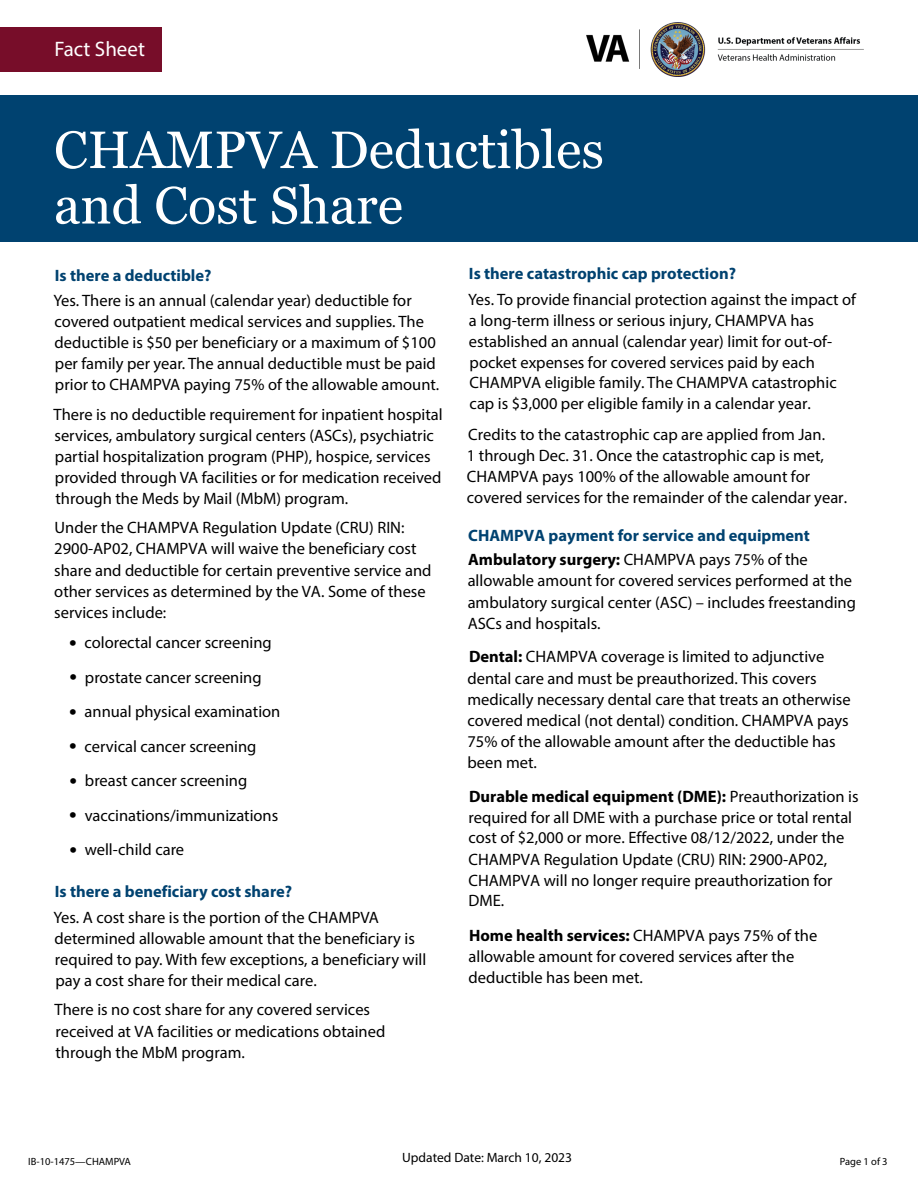
<style>
.page{position:relative;width:918px;height:1188px;background:#fff}
.page>*{position:absolute;margin:0;border:0;box-sizing:border-box;transform-origin:0 0}
.t1{font:52.5px/55.5px "Georgia";color:#fff}
.t2{font:21px "Myriad Pro";color:#fff}
.t3{font:16.5px/21px "Myriad Pro";color:#000}
.t4{font:700 16.5px/25px "Myriad Pro";color:#004270}
.t5{font:13.5px "Myriad Pro";color:#000}
.t6{font:10.5px "Myriad Pro";color:#000}
.s1{font-size:27px}
.s2{color:#000}
.s3{font-weight:400;color:#000}
.s4{font-weight:700}
</style>
<div class="page">
<div style="left:0;top:27px;width:162px;height:44px;background:#770d29"></div>
<img style="left:587px;top:22px;width:277px;height:54px">
<div style="left:0;top:95px;width:918px;height:147px;background:#004270"></div>
<p class="t2" style="left:54px;top:36px;width:92px">Fact Sheet</p>
<h1 class="t1" style="left:54px;top:123px;width:552px">CHAMPVA Deductibles and Cost Share</h1>
<p class="t4" style="left:55px;top:262px;width:158px">Is there a deductible?</p>
<p class="t3" style="left:54px;top:290px;width:387px">Yes. There is an annual (calendar year) deductible for covered outpatient medical services and supplies. The deductible is $50 per beneficiary or a maximum of $100 per family per year. The annual deductible must be paid prior to CHAMPVA paying 75% of the allowable amount.</p>
<p class="t3" style="left:54px;top:404px;width:391px">There is no deductible requirement for inpatient hospital services, ambulatory surgical centers (ASCs), psychiatric partial hospitalization program (PHP), hospice, services provided through VA facilities or for medication received through the Meds by Mail (MbM) program.</p>
<p class="t3" style="left:54px;top:517px;width:379px">Under the CHAMPVA Regulation Update (CRU) RIN:<br>2900-AP02, CHAMPVA will waive the beneficiary cost share and deductible for certain preventive service and other services as determined by the VA. Some of these services include:</p>
<p class="t3" style="left:69px;top:632px;width:204px"><span class="s1">•</span> colorectal cancer screening</p>
<p class="t3" style="left:70px;top:666px;width:194px"><span class="s1">•</span> prostate cancer screening</p>
<p class="t3" style="left:69px;top:701px;width:213px"><span class="s1">•</span> annual physical examination</p>
<p class="t3" style="left:69px;top:735px;width:189px"><span class="s1">•</span> cervical cancer screening</p>
<p class="t3" style="left:70px;top:770px;width:179px"><span class="s1">•</span> breast cancer screening</p>
<p class="t3" style="left:69px;top:804px;width:211px"><span class="s1">•</span> vaccinations/immunizations</p>
<p class="t3" style="left:69px;top:839px;width:116px"><span class="s1">•</span> well-child care</p>
<p class="t4" style="left:55px;top:878px;width:239px">Is there a beneficiary cost share?</p>
<p class="t3" style="left:54px;top:906px;width:374px">Yes. A cost share is the portion of the CHAMPVA determined allowable amount that the beneficiary is required to pay. With few exceptions, a beneficiary will pay a cost share for their medical care.</p>
<p class="t3" style="left:55px;top:998px;width:332px">There is no cost share for any covered services received at VA facilities or medications obtained through the MbM program.</p>
<p class="t4" style="left:469px;top:261px;width:269px">Is there catastrophic cap protection?</p>
<p class="t3" style="left:468px;top:289px;width:389px">Yes. To provide financial protection against the impact of a long-term illness or serious injury, CHAMPVA has established an annual (calendar year) limit for out-of&shy;pocket expenses for covered services paid by each CHAMPVA eligible family. The CHAMPVA catastrophic cap is $3,000 per eligible family in a calendar year.</p>
<p class="t3" style="left:467px;top:424px;width:382px">Credits to the catastrophic cap are applied from Jan.<br>1 through Dec. 31. Once the catastrophic cap is met, CHAMPVA pays 100% of the allowable amount for covered services for the remainder of the calendar year.</p>
<p class="t4" style="left:468px;top:522px;width:343px">CHAMPVA payment for service and equipment<br><span class="s2">Ambulatory surgery:</span> <span class="s3">CHAMPVA pays 75% of the</span></p>
<p class="t3" style="left:468px;top:570px;width:390px">allowable amount for covered services performed at the ambulatory surgical center (ASC) – includes freestanding<br>ASCs and hospitals.</p>
<p class="t3" style="left:467px;top:646px;width:385px"><span class="s4">Dental:</span> CHAMPVA coverage is limited to adjunctive dental care and must be preauthorized. This covers medically necessary dental care that treats an otherwise covered medical (not dental) condition. CHAMPVA pays 75% of the allowable amount after the deductible has been met.</p>
<p class="t3" style="left:469px;top:785px;width:392px"><span class="s4">Durable medical equipment (DME):</span> Preauthorization is required for all DME with a purchase price or total rental cost of $2,000 or more. Effective 08/12/2022, under the CHAMPVA Regulation Update (CRU) RIN: 2900-AP02, CHAMPVA will no longer require preauthorization for DME.</p>
<p class="t3" style="left:469px;top:925px;width:350px"><span class="s4">Home health services:</span> CHAMPVA pays 75% of the allowable amount for covered services after the deductible has been met.</p>
<p class="t6" style="left:28px;top:1155px;width:104px">IB-10-1475—CHAMPVA</p>
<p class="t5" style="left:402px;top:1149px;width:172px">Updated Date: March 10, 2023</p>
<p class="t6" style="left:840px;top:1155px;width:49px">Page 1 of 3</p>
</div>
